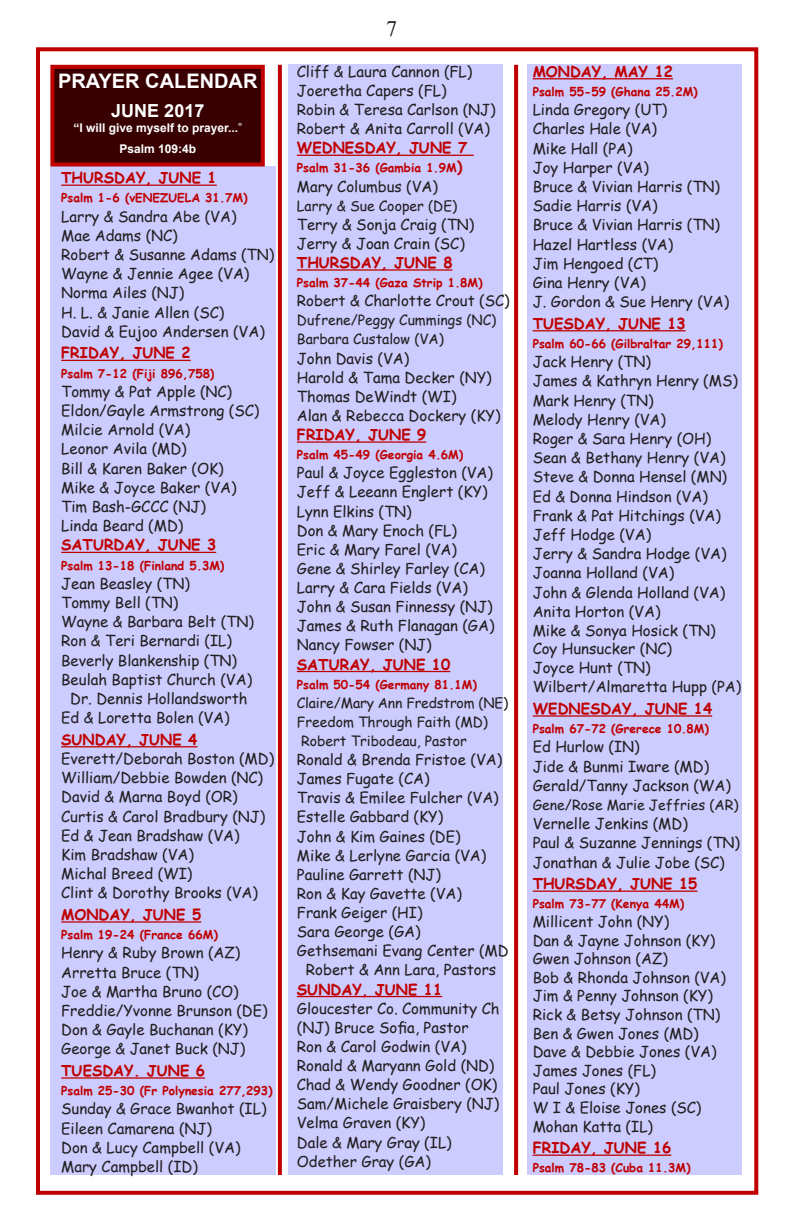
<style>
.page{position:relative;width:792px;height:1224px;background:#fff}
.page>*{position:absolute;margin:0;border:0;box-sizing:border-box;transform-origin:0 0}
.t1{font:22px "Times New Roman";color:#231f20}
.t2{font:700 20px "Arial";color:#fff}
.t3{font:700 18px "Arial";color:#fff}
.t4{font:15px/19.2px "Comic Sans MS";color:#231f20}
.t5{font:700 15px "Comic Sans MS";color:#c00000}
.t6{font:14px/19.2px "Comic Sans MS";color:#231f20}
.t7{font:700 12px "Comic Sans MS";color:#c00000}
.t8{font:700 12px/21.6px "Arial";color:#fff;text-align:center}
.s1{font-weight:400}
.s2{font-size:15px}
</style>
<div class="page">
<div style="left:36px;top:47px;width:722px;height:1148px;background:#fff;border:4px solid #c00000"></div>
<div style="left:527px;top:65px;width:215px;height:1110px;background:#ccf"></div>
<div style="left:289px;top:65px;width:214px;height:1110px;background:#ccf"></div>
<div style="left:50px;top:166px;width:226px;height:1009px;background:#ccf"></div>
<div style="left:50px;top:65px;width:215px;height:101px;background:#380000;border:4px solid #c00000"></div>
<svg style="left:278px;top:65px;width:4px;height:1110px;background:#c10606"></svg>
<svg style="left:514px;top:65px;width:4px;height:1110px;background:#c10606"></svg>
<hr style="left:61px;top:185px;width:156px;height:1px;background:#c00000">
<hr style="left:61px;top:360px;width:130px;height:1px;background:#c00000">
<hr style="left:61px;top:552px;width:155px;height:1px;background:#c00000">
<hr style="left:61px;top:746px;width:136px;height:1px;background:#c00000">
<hr style="left:61px;top:921px;width:140px;height:2px;background:#c00000">
<hr style="left:61px;top:1077px;width:144px;height:2px;background:#c00000">
<hr style="left:297px;top:155px;width:177px;height:1px;background:#c00000">
<hr style="left:297px;top:269px;width:155px;height:2px;background:#c00000">
<hr style="left:297px;top:441px;width:129px;height:2px;background:#c00000">
<hr style="left:297px;top:671px;width:153px;height:1px;background:#c00000">
<hr style="left:297px;top:996px;width:145px;height:1px;background:#c00000">
<hr style="left:533px;top:78px;width:140px;height:1px;background:#c00000">
<hr style="left:533px;top:330px;width:153px;height:1px;background:#c00000">
<hr style="left:533px;top:715px;width:179px;height:2px;background:#c00000">
<hr style="left:533px;top:891px;width:164px;height:1px;background:#c00000">
<hr style="left:533px;top:1155px;width:138px;height:1px;background:#c00000">
<h2 class="t2" style="left:58px;top:68px;width:201px">PRAYER CALENDAR</h2>
<p class="t3" style="left:111px;top:99px;width:95px">JUNE 2017</p>
<p class="t8" style="left:73px;top:117px;width:170px">“I will give myself to prayer...<span class="s1">”<br></span>Psalm 109:4b</p>
<p class="t5" style="left:61px;top:167px;width:157px">THURSDAY, JUNE 1</p>
<p class="t7" style="left:61px;top:189px;width:188px">Psalm 1-6 (vENEZUELA 31.7M)</p>
<p class="t4" style="left:61px;top:206px;width:215px">Larry &amp; Sandra Abe (VA)<br>Mae Adams (NC)<br>Robert &amp; Susanne Adams (TN)<br>Wayne &amp; Jennie Agee (VA)<br>Norma Ailes (NJ)<br>H. L. &amp; Janie Allen (SC)<br>David &amp; Eujoo Andersen (VA)</p>
<p class="t5" style="left:61px;top:342px;width:131px">FRIDAY, JUNE 2</p>
<p class="t7" style="left:61px;top:364px;width:155px">Psalm 7-12 (Fiji 896,758)</p>
<p class="t4" style="left:61px;top:381px;width:200px">Tommy &amp; Pat Apple (NC)<br>Eldon/Gayle Armstrong (SC)<br>Milcie Arnold (VA)<br>Leonor Avila (MD)<br>Bill &amp; Karen Baker (OK)<br>Mike &amp; Joyce Baker (VA)<br>Tim Bash-GCCC (NJ)<br>Linda Beard (MD)</p>
<p class="t5" style="left:61px;top:534px;width:157px">SATURDAY, JUNE 3</p>
<p class="t7" style="left:61px;top:556px;width:165px">Psalm 13-18 (Finland 5.3M)</p>
<p class="t4" style="left:61px;top:573px;width:130px">Jean Beasley (TN)</p>
<p class="t4" style="left:61px;top:592px;width:119px">Tommy Bell (TN)</p>
<p class="t4" style="left:61px;top:612px;width:194px">Wayne &amp; Barbara Belt (TN)</p>
<p class="t4" style="left:61px;top:631px;width:172px">Ron &amp; Teri Bernardi (IL)</p>
<p class="t4" style="left:61px;top:650px;width:177px">Beverly Blankenship (TN)</p>
<p class="t4" style="left:61px;top:669px;width:192px">Beulah Baptist Church (VA)</p>
<p class="t4" style="left:70px;top:688px;width:179px">Dr. Dennis Hollandsworth</p>
<p class="t4" style="left:61px;top:708px;width:170px">Ed &amp; Loretta Bolen (VA)</p>
<p class="t5" style="left:61px;top:728px;width:138px">SUNDAY, JUNE 4</p>
<p class="t4" style="left:61px;top:748px;width:214px">Everett/Deborah Boston (MD)<br>William/Debbie Bowden (NC)<br>David &amp; Marna Boyd (OR)<br>Curtis &amp; Carol Bradbury (NJ)<br>Ed &amp; Jean Bradshaw (VA)<br>Kim Bradshaw (VA)<br>Michal Breed (WI)<br>Clint &amp; Dorothy Brooks (VA)</p>
<p class="t5" style="left:61px;top:903px;width:142px">MONDAY, JUNE 5</p>
<p class="t7" style="left:61px;top:926px;width:158px">Psalm 19-24 (France 66M)</p>
<p class="t4" style="left:61px;top:943px;width:208px">Henry &amp; Ruby Brown (AZ)<br>Arretta Bruce (TN)<br>Joe &amp; Martha Bruno (CO)<br>Freddie/Yvonne Brunson (DE)<br>Don &amp; Gayle Buchanan (KY)<br>George &amp; Janet Buck (NJ)</p>
<p class="t5" style="left:61px;top:1059px;width:145px">TUESDAY. JUNE 6</p>
<p class="t7" style="left:61px;top:1082px;width:213px">Psalm 25-30 (Fr Polynesia 277,293)</p>
<p class="t4" style="left:61px;top:1099px;width:207px">Sunday &amp; Grace Bwanhot (IL)<br>Eileen Camarena (NJ)<br>Don &amp; Lucy Campbell (VA)<br>Mary Campbell (ID)</p>
<h1 class="t1" style="left:386px;top:14px;width:12px">7</h1>
<p class="t4" style="left:297px;top:61px;width:200px">Cliff &amp; Laura Cannon (FL)<br>Joeretha Capers (FL)<br>Robin &amp; Teresa Carlson (NJ)<br>Robert &amp; Anita Carroll (VA)</p>
<p class="t5" style="left:297px;top:137px;width:172px">WEDNESDAY, JUNE 7</p>
<p class="t7" style="left:297px;top:159px;width:167px">Psalm 31-36 (Gambia 1.9M<span class="s2">)</span></p>
<p class="t4" style="left:297px;top:176px;width:143px">Mary Columbus (VA)</p>
<p class="t6" style="left:297px;top:196px;width:162px">Larry &amp; Sue Cooper (DE)</p>
<p class="t4" style="left:297px;top:214px;width:179px">Terry &amp; Sonja Craig (TN)<br>Jerry &amp; Joan Crain (SC)</p>
<p class="t5" style="left:297px;top:251px;width:157px">THURSDAY, JUNE 8</p>
<p class="t7" style="left:297px;top:274px;width:187px">Psalm 37-44 (Gaza Strip 1.8M)</p>
<p class="t4" style="left:297px;top:291px;width:214px">Robert &amp; Charlotte Crout (SC)</p>
<p class="t6" style="left:297px;top:310px;width:201px">Dufrene/Peggy Cummings (NC)<br>Barbara Custalow (VA)</p>
<p class="t4" style="left:297px;top:348px;width:205px">John Davis (VA)<br>Harold &amp; Tama Decker (NY)<br>Thomas DeWindt (WI)<br>Alan &amp; Rebecca Dockery (KY)</p>
<p class="t5" style="left:297px;top:424px;width:131px">FRIDAY, JUNE 9</p>
<p class="t7" style="left:297px;top:446px;width:168px">Psalm 45-49 (Georgia 4.6M)</p>
<p class="t4" style="left:297px;top:463px;width:199px">Paul &amp; Joyce Eggleston (VA)<br>Jeff &amp; Leeann Englert (KY)<br>Lynn Elkins (TN)<br>Don &amp; Mary Enoch (FL)<br>Eric &amp; Mary Farel (VA)<br>Gene &amp; Shirley Farley (CA)<br>Larry &amp; Cara Fields (VA)<br>John &amp; Susan Finnessy (NJ)<br>James &amp; Ruth Flanagan (GA)<br>Nancy Fowser (NJ)</p>
<p class="t5" style="left:297px;top:653px;width:155px">SATURAY, JUNE 10</p>
<p class="t7" style="left:297px;top:675px;width:181px">Psalm 50-54 (Germany 81.1M)</p>
<p class="t6" style="left:297px;top:693px;width:213px">Claire/Mary Ann Fredstrom (NE)<br>Freedom Through Faith (MD)<br>Robert Tribodeau, Pastor</p>
<p class="t4" style="left:297px;top:750px;width:207px">Ronald &amp; Brenda Fristoe (VA)</p>
<p class="t4" style="left:297px;top:769px;width:134px">James Fugate (CA)</p>
<p class="t4" style="left:297px;top:788px;width:203px">Travis &amp; Emilee Fulcher (VA)</p>
<p class="t4" style="left:297px;top:807px;width:148px">Estelle Gabbard (KY)</p>
<p class="t4" style="left:297px;top:826px;width:165px">John &amp; Kim Gaines (DE)</p>
<p class="t4" style="left:297px;top:845px;width:191px">Mike &amp; Lerlyne Garcia (VA)</p>
<p class="t4" style="left:297px;top:864px;width:146px">Pauline Garrett (NJ)</p>
<p class="t4" style="left:297px;top:883px;width:166px">Ron &amp; Kay Gavette (VA)</p>
<p class="t4" style="left:297px;top:903px;width:127px">Frank Geiger (HI)</p>
<p class="t4" style="left:297px;top:922px;width:125px">Sara George (GA)</p>
<p class="t4" style="left:297px;top:941px;width:213px">Gethsemani Evang Center (MD</p>
<p class="t4" style="left:306px;top:960px;width:192px">Robert &amp; Ann Lara, Pastors</p>
<p class="t5" style="left:297px;top:978px;width:147px">SUNDAY, JUNE 11</p>
<p class="t4" style="left:297px;top:998px;width:204px">Gloucester Co. Community Ch (NJ) Bruce Sofia, Pastor<br>Ron &amp; Carol Godwin (VA)<br>Ronald &amp; Maryann Gold (ND)<br>Chad &amp; Wendy Goodner (OK)<br>Sam/Michele Graisbery (NJ)<br>Velma Graven (KY)<br>Dale &amp; Mary Gray (IL)<br>Odether Gray (GA)</p>
<p class="t5" style="left:533px;top:60px;width:142px">MONDAY, MAY 12</p>
<p class="t7" style="left:533px;top:83px;width:167px">Psalm 55-59 (Ghana 25.2M)</p>
<p class="t4" style="left:533px;top:100px;width:198px">Linda Gregory (UT)<br>Charles Hale (VA)<br>Mike Hall (PA)<br>Joy Harper (VA)<br>Bruce &amp; Vivian Harris (TN)<br>Sadie Harris (VA)<br>Bruce &amp; Vivian Harris (TN)<br>Hazel Hartless (VA)<br>Jim Hengoed (CT)<br>Gina Henry (VA)<br>J. Gordon &amp; Sue Henry (VA)</p>
<p class="t5" style="left:533px;top:312px;width:155px">TUESDAY, JUNE 13</p>
<p class="t7" style="left:533px;top:335px;width:192px">Psalm 60-66 (Gilbraltar 29,111)</p>
<p class="t4" style="left:533px;top:352px;width:210px">Jack Henry (TN)<br>James &amp; Kathryn Henry (MS)<br>Mark Henry (TN)<br>Melody Henry (VA)<br>Roger &amp; Sara Henry (OH)<br>Sean &amp; Bethany Henry (VA)<br>Steve &amp; Donna Hensel (MN)<br>Ed &amp; Donna Hindson (VA)<br>Frank &amp; Pat Hitchings (VA)<br>Jeff Hodge (VA)<br>Jerry &amp; Sandra Hodge (VA)<br>Joanna Holland (VA)<br>John &amp; Glenda Holland (VA)<br>Anita Horton (VA)<br>Mike &amp; Sonya Hosick (TN)<br>Coy Hunsucker (NC)<br>Joyce Hunt (TN)<br>Wilbert/Almaretta Hupp (PA)</p>
<p class="t5" style="left:533px;top:697px;width:181px">WEDNESDAY, JUNE 14</p>
<p class="t7" style="left:533px;top:720px;width:178px">Psalm 67-72 (Grerece 10.8M)</p>
<p class="t4" style="left:533px;top:737px;width:200px">Ed Hurlow (IN)<br>Jide &amp; Bunmi Iware (MD)<br>Gerald/Tanny Jackson (WA)</p>
<p class="t6" style="left:533px;top:795px;width:208px">Gene/Rose Marie Jeffries (AR)</p>
<p class="t4" style="left:533px;top:814px;width:209px">Vernelle Jenkins (MD)<br>Paul &amp; Suzanne Jennings (TN)<br>Jonathan &amp; Julie Jobe (SC)</p>
<p class="t5" style="left:533px;top:873px;width:166px">THURSDAY, JUNE 15</p>
<p class="t7" style="left:533px;top:895px;width:153px">Psalm 73-77 (Kenya 44M)</p>
<p class="t4" style="left:533px;top:912px;width:195px;line-height:18.6px">Millicent John (NY)<br>Dan &amp; Jayne Johnson (KY)<br>Gwen Johnson (AZ)<br>Bob &amp; Rhonda Johnson (VA)<br>Jim &amp; Penny Johnson (KY)<br>Rick &amp; Betsy Johnson (TN)<br>Ben &amp; Gwen Jones (MD)<br>Dave &amp; Debbie Jones (VA)<br>James Jones (FL)<br>Paul Jones (KY)<br>W I &amp; Eloise Jones (SC)<br>Mohan Katta (IL)</p>
<p class="t5" style="left:533px;top:1137px;width:140px">FRIDAY, JUNE 16</p>
<p class="t7" style="left:533px;top:1159px;width:159px">Psalm 78-83 (Cuba 11.3M)</p>
</div>
